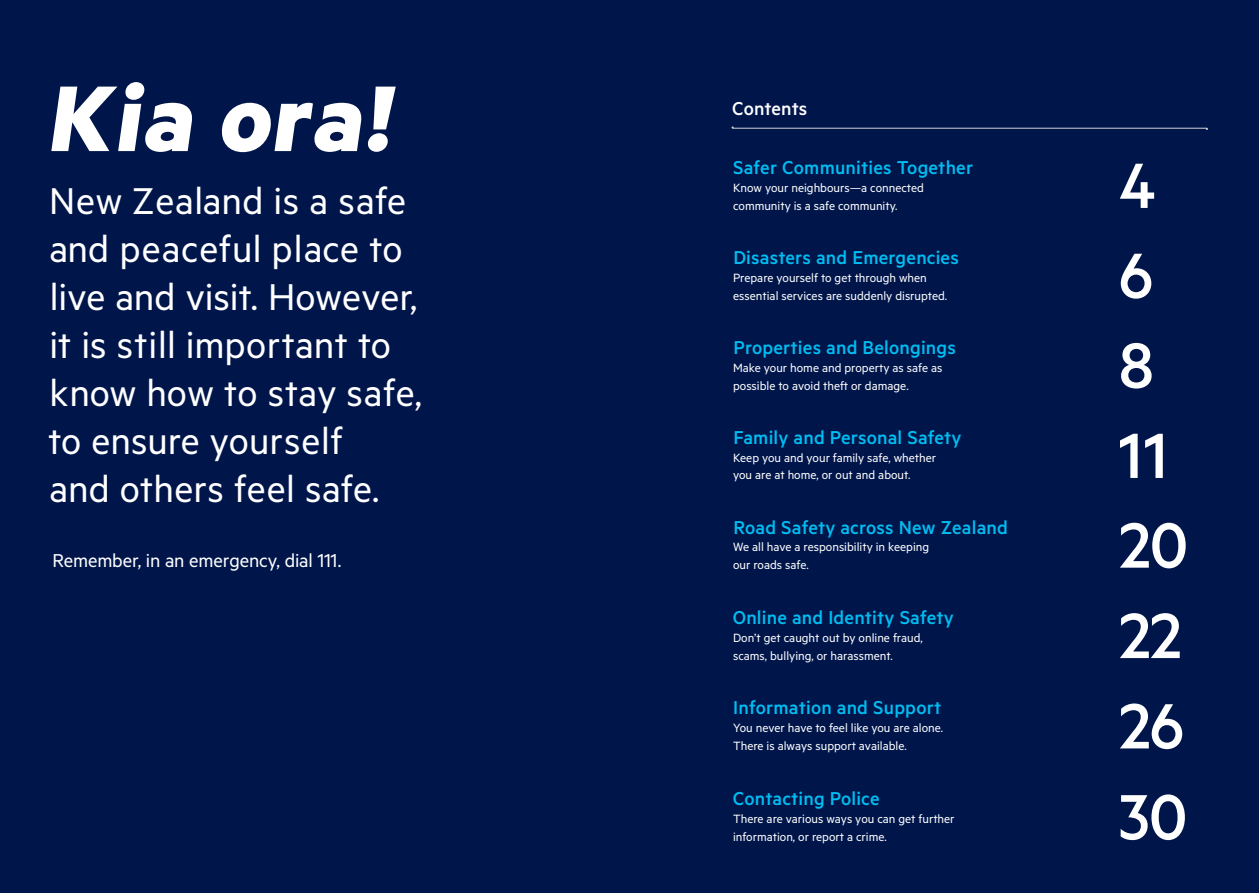
<style>
.page{position:relative;width:1259px;height:893px;background:#00164b}
.page>*{position:absolute;margin:0;border:0;box-sizing:border-box;transform-origin:0 0}
.t1{font:700 105px "Metric";color:#fff}
.t2{font:500 72px "Metric";letter-spacing:-.02em;color:#fff}
.t3{font:42px/48px "Metric";letter-spacing:.005em;color:#fff}
.t4{font:500 21px "Metric";letter-spacing:.01em;color:#00bdf2}
.t5{font:21px "Metric";letter-spacing:-.005em;color:#fff}
.t6{font:500 21px "Metric";letter-spacing:.005em;color:#fff}
.t7{font:13.5px/18px "Metric";color:#fff}
</style>
<div class="page">
<hr style="left:732px;top:128px;width:474px;height:1px;background:#d1d3d4">
<h1 class="t1" style="left:47px;top:54px;width:361px">Kia ora!</h1>
<h3 class="t3" style="left:48px;top:176px;width:375px">New Zealand is a safe and peaceful place to live and visit. However, it is still important to know how to stay safe, to ensure yourself<br>and others feel safe.</h3>
<h3 class="t5" style="left:52px;top:548px;width:290px">Remember, in an emergency, dial 111.</h3>
<h3 class="t6" style="left:732px;top:96px;width:77px">Contents</h3>
<h3 class="t4" style="left:733px;top:155px;width:241px">Safer Communities Together</h3>
<p class="t7" style="left:733px;top:178px;width:192px">Know your neighbours—a connected community is a safe community.</p>
<h3 class="t4" style="left:733px;top:245px;width:227px">Disasters and Emergencies</h3>
<p class="t7" style="left:733px;top:268px;width:216px">Prepare yourself to get through when essential services are suddenly disrupted.</p>
<h3 class="t4" style="left:733px;top:335px;width:224px">Properties and Belongings</h3>
<p class="t7" style="left:733px;top:358px;width:211px">Make your home and property as safe as possible to avoid theft or damage.</p>
<h3 class="t4" style="left:733px;top:425px;width:230px">Family and Personal Safety</h3>
<p class="t7" style="left:733px;top:448px;width:205px">Keep you and your family safe, whether you are at home, or out and about.</p>
<h3 class="t4" style="left:733px;top:515px;width:276px">Road Safety across New Zealand</h3>
<p class="t7" style="left:733px;top:538px;width:198px">We all have a responsibility in keeping our roads safe.</p>
<h3 class="t4" style="left:733px;top:605px;width:223px">Online and Identity Safety</h3>
<p class="t7" style="left:733px;top:628px;width:191px">Don’t get caught out by online fraud, scams, bullying, or harassment.</p>
<h3 class="t4" style="left:733px;top:695px;width:209px">Information and Support</h3>
<p class="t7" style="left:733px;top:719px;width:211px">You never have to feel like you are alone.<br>There is always support available.</p>
<h3 class="t4" style="left:733px;top:787px;width:148px">Contacting Police</h3>
<p class="t7" style="left:733px;top:809px;width:223px">There are various ways you can get further information, or report a crime.</p>
<h2 class="t2" style="left:1118px;top:144px;width:39px">4</h2>
<h2 class="t2" style="left:1118px;top:234px;width:36px">6</h2>
<h2 class="t2" style="left:1118px;top:323px;width:37px">8</h2>
<h2 class="t2" style="left:1118px;top:414px;width:50px">11</h2>
<h2 class="t2" style="left:1118px;top:503px;width:71px">20</h2>
<h2 class="t2" style="left:1118px;top:594px;width:65px">22</h2>
<h2 class="t2" style="left:1118px;top:684px;width:67px">26</h2>
<h2 class="t2" style="left:1118px;top:775px;width:70px">30</h2>
</div>
